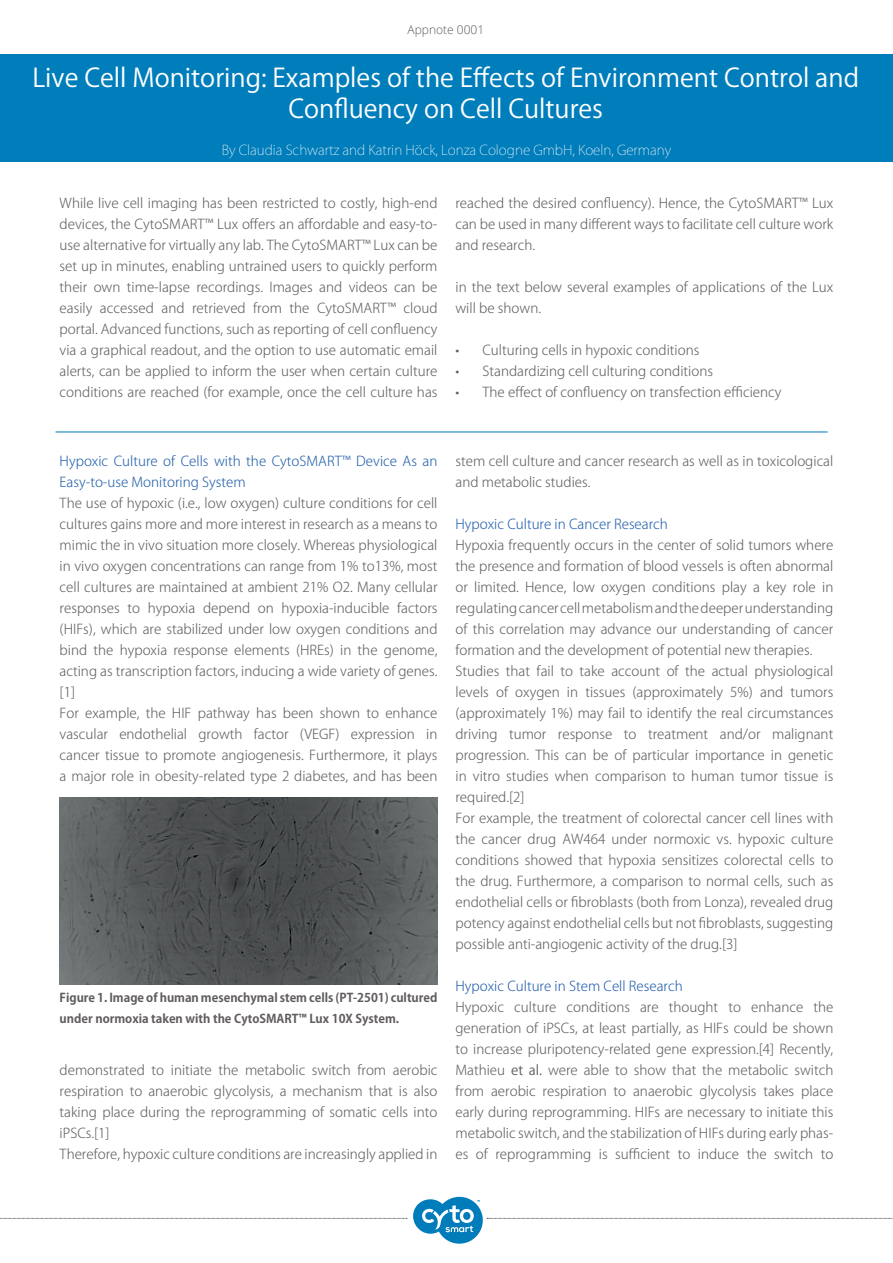
<style>
.page{position:relative;width:893px;height:1263px;background:#fff}
.page>*{position:absolute;margin:0;border:0;box-sizing:border-box;transform-origin:0 0}
.t1{font:25.5px/30.6px "Koz Go Pr 6 N";color:#fff;text-align:center}
.t2{font:300 13.5px/21px "Koz Go Pro";color:#615c5c;text-align:justify}
.t3{font:300 13.5px/21px "Koz Go Pro";color:#225eaa}
.t4{font:200 13.5px "Koz Go Pro";color:#fff}
.t5{font:700 12px/21px "Koz Go Pro";color:#615c5c}
.t6{font:300 12px "Open Sans";color:#595a59}
.s1{font-weight:400}
</style>
<div class="page">
<div style="left:0;top:54px;width:893px;height:108px;background:#007dbb"></div>
<svg style="left:0;top:1218px;width:407px;height:1px"></svg>
<svg style="left:413px;top:1197px;width:480px;height:47px"></svg>
<hr style="left:56px;top:432px;width:772px;height:1px;background:#007dbb">
<img style="left:60px;top:798px;width:377px;height:186px">
<p class="t6" style="left:408px;top:21px;width:78px">Appnote 0001</p>
<p class="t1" style="left:32px;top:63px;width:828px">Live Cell Monitoring: Examples of the Effects of Environment Control and<br>Confluency on Cell Cultures</p>
<p class="t4" style="left:222px;top:141px;width:451px">By Claudia Schwartz and Katrin Höck, Lonza Cologne GmbH, Koeln, Germany</p>
<p class="t2" style="left:60px;top:192px;width:379px">While live cell imaging has been restricted to costly, high-end devices, the CytoSMART™ Lux offers an affordable and easy-to&shy;use alternative for virtually any lab. The CytoSMART™ Lux can be set up in minutes, enabling untrained users to quickly perform their own time-lapse recordings. Images and videos can be easily accessed and retrieved from the CytoSMART™ cloud portal. Advanced functions, such as reporting of cell confluency via a graphical readout, and the option to use automatic email alerts, can be applied to inform the user when certain culture conditions are reached (for example, once the cell culture has</p>
<p class="t2" style="left:455px;top:192px;width:379px">reached the desired confluency). Hence, the CytoSMART™ Lux can be used in many different ways to facilitate cell culture work and research.</p>
<p class="t2" style="left:455px;top:276px;width:379px">in the text below several examples of applications of the Lux will be shown.</p>
<p class="t2" style="left:455px;top:339px;width:245px">• Culturing cells in hypoxic conditions</p>
<p class="t2" style="left:455px;top:360px;width:259px">• Standardizing cell culturing conditions</p>
<p class="t2" style="left:455px;top:381px;width:328px">• The effect of confluency on transfection efficiency</p>
<p class="t3" style="left:60px;top:451px;width:379px">Hypoxic Culture of Cells with the CytoSMART™ Device As an<br>Easy-to-use Monitoring System</p>
<p class="t2" style="left:60px;top:493px;width:379px">The use of hypoxic (i.e., low oxygen) culture conditions for cell cultures gains more and more interest in research as a means to mimic the in vivo situation more closely. Whereas physiological in vivo oxygen concentrations can range from 1% to13%, most cell cultures are maintained at ambient 21% O2. Many cellular responses to hypoxia depend on hypoxia-inducible factors (HIFs), which are stabilized under low oxygen conditions and bind the hypoxia response elements (HREs) in the genome, acting as transcription factors, inducing a wide variety of genes. [1]</p>
<p class="t2" style="left:60px;top:703px;width:379px">For example, the HIF pathway has been shown to enhance vascular endothelial growth factor (VEGF) expression in cancer tissue to promote angiogenesis. Furthermore, it plays a major role in obesity-related type 2 diabetes, and has been</p>
<p class="t5" style="left:60px;top:988px;width:379px">Figure 1. Image of human mesenchymal stem cells (PT-2501) cultured under normoxia taken with the CytoSMART™ Lux 10X System.</p>
<p class="t2" style="left:60px;top:1060px;width:379px">demonstrated to initiate the metabolic switch from aerobic respiration to anaerobic glycolysis, a mechanism that is also taking place during the reprogramming of somatic cells into iPSCs.[1]</p>
<p class="t2" style="left:60px;top:1144px;width:379px">Therefore, hypoxic culture conditions are increasingly applied in</p>
<p class="t2" style="left:455px;top:451px;width:379px">stem cell culture and cancer research as well as in toxicological and metabolic studies.</p>
<p class="t3" style="left:455px;top:514px;width:214px">Hypoxic Culture in Cancer Research</p>
<p class="t2" style="left:455px;top:535px;width:379px">Hypoxia frequently occurs in the center of solid tumors where the presence and formation of blood vessels is often abnormal or limited. Hence, low oxygen conditions play a key role in regulating cancer cell metabolism and the deeper understanding of this correlation may advance our understanding of cancer formation and the development of potential new therapies.</p>
<p class="t2" style="left:455px;top:661px;width:379px">Studies that fail to take account of the actual physiological levels of oxygen in tissues (approximately 5%) and tumors (approximately 1%) may fail to identify the real circumstances driving tumor response to treatment and/or malignant progression. This can be of particular importance in genetic in vitro studies when comparison to human tumor tissue is required.[2]</p>
<p class="t2" style="left:455px;top:808px;width:379px">For example, the treatment of colorectal cancer cell lines with the cancer drug AW464 under normoxic vs. hypoxic culture conditions showed that hypoxia sensitizes colorectal cells to the drug. Furthermore, a comparison to normal cells, such as endothelial cells or fibroblasts (both from Lonza), revealed drug potency against endothelial cells but not fibroblasts, suggesting possible anti-angiogenic activity of the drug.[3]</p>
<p class="t3" style="left:455px;top:976px;width:229px">Hypoxic Culture in Stem Cell Research</p>
<p class="t2" style="left:455px;top:997px;width:379px">Hypoxic culture conditions are thought to enhance the generation of iPSCs, at least partially, as HIFs could be shown to increase pluripotency-related gene expression.[4] Recently, Mathieu <span class="s1">et al.</span> were able to show that the metabolic switch from aerobic respiration to anaerobic glycolysis takes place early during reprogramming. HIFs are necessary to initiate this metabolic switch, and the stabilization of HIFs during early phas-</p>
<p class="t2" style="left:455px;top:1144px;width:379px">es of reprogramming is sufficient to induce the switch to</p>
</div>
